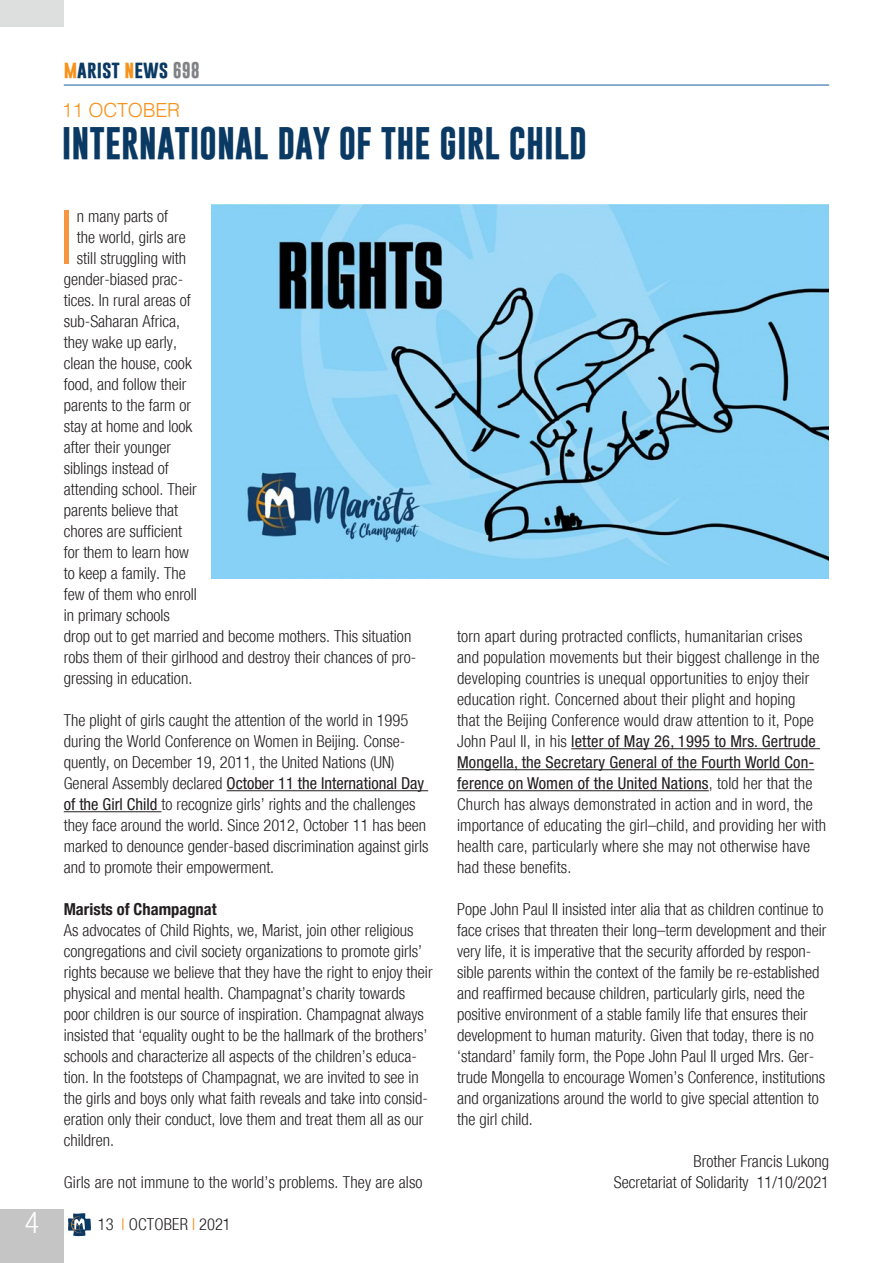
<style>
.page{position:relative;width:893px;height:1263px;background:#fff}
.page>*{position:absolute;margin:0;border:0;box-sizing:border-box;transform-origin:0 0}
.Testo_sinEspacio{font:300 condensed 75.3px "Helvetica Neue";color:#f79641}
.Titolo{font:700 33px "Gobold";color:#0a3963}
.t1{font:300 condensed 30px "Helvetica Neue";color:#fff}
.sommario{font:300 19.5px "Helvetica";letter-spacing:-.015em;color:#f7931d}
.t2{font:700 18px "Gobold";color:#0a3963}
.Testo_sinEspacio-2{font:300 condensed 16.5px/21px "Helvetica Neue";color:#231f20}
.Testo_sinEspacio-3{font:700 condensed 16.5px "Helvetica Neue";color:#231f20}
.s1{color:#f7931d}
.s2{font-size:16.5px;color:#808285}
.s3{font-weight:400}
</style>
<div class="page">
<div style="left:0;top:1209px;width:64px;height:54px;background:#c4c5c4"></div>
<hr style="left:64px;top:85px;width:765px;height:1px;background:#175d9e">
<svg style="left:68px;top:1213px;width:23px;height:23px"></svg>
<div style="left:0;top:0;width:64px;height:27px;background:#dddede"></div>
<hr style="left:227px;top:790px;width:201px;height:1px;background:#231f20">
<hr style="left:64px;top:811px;width:98px;height:1px;background:#231f20">
<hr style="left:571px;top:748px;width:249px;height:1px;background:#231f20">
<hr style="left:457px;top:769px;width:357px;height:1px;background:#231f20">
<hr style="left:457px;top:790px;width:252px;height:1px;background:#231f20">
<img style="left:211px;top:204px;width:617px;height:374px">
<p class="t2" style="left:64px;top:57px;width:138px"><span class="s1">m</span>arist <span class="s1">n</span>ews <span class="s2">698</span></p>
<p class="sommario" style="left:62px;top:93px;width:120px">11 OCTOBER</p>
<p class="Titolo" style="left:62px;top:122px;width:527px">INTERNATIONAL DAY OF THE GIRL CHILD</p>
<p class="Testo_sinEspacio" style="left:59px;top:194px;width:15px">I</p>
<p class="Testo_sinEspacio-2" style="left:77px;top:206px;width:93px">n many parts of</p>
<p class="Testo_sinEspacio-2" style="left:77px;top:227px;width:110px">the world, girls are</p>
<p class="Testo_sinEspacio-2" style="left:77px;top:248px;width:111px">still struggling with</p>
<p class="Testo_sinEspacio-2" style="left:64px;top:269px;width:121px">gender-biased prac-</p>
<p class="Testo_sinEspacio-2" style="left:64px;top:290px;width:129px">tices. In rural areas of</p>
<p class="Testo_sinEspacio-2" style="left:64px;top:311px;width:118px">sub-Saharan Africa,</p>
<p class="Testo_sinEspacio-2" style="left:64px;top:332px;width:115px">they wake up early,</p>
<p class="Testo_sinEspacio-2" style="left:64px;top:353px;width:129px">clean the house, cook</p>
<p class="Testo_sinEspacio-2" style="left:64px;top:374px;width:124px">food, and follow their</p>
<p class="Testo_sinEspacio-2" style="left:64px;top:395px;width:129px">parents to the farm or</p>
<p class="Testo_sinEspacio-2" style="left:64px;top:416px;width:130px">stay at home and look</p>
<p class="Testo_sinEspacio-2" style="left:64px;top:437px;width:109px">after their younger</p>
<p class="Testo_sinEspacio-2" style="left:64px;top:458px;width:106px">siblings instead of</p>
<p class="Testo_sinEspacio-2" style="left:64px;top:479px;width:135px">attending school. Their</p>
<p class="Testo_sinEspacio-2" style="left:64px;top:500px;width:116px">parents believe that</p>
<p class="Testo_sinEspacio-2" style="left:64px;top:521px;width:120px">chores are sufficient</p>
<p class="Testo_sinEspacio-2" style="left:64px;top:542px;width:127px">for them to learn how</p>
<p class="Testo_sinEspacio-2" style="left:64px;top:563px;width:124px">to keep a family. The</p>
<p class="Testo_sinEspacio-2" style="left:64px;top:584px;width:135px">few of them who enroll</p>
<p class="Testo_sinEspacio-2" style="left:64px;top:605px;width:108px">in primary schools</p>
<p class="Testo_sinEspacio-2" style="left:64px;top:626px;width:349px">drop out to get married and become mothers. This situation</p>
<p class="Testo_sinEspacio-2" style="left:64px;top:647px;width:354px">robs them of their girlhood and destroy their chances of pro-</p>
<p class="Testo_sinEspacio-2" style="left:64px;top:668px;width:130px">gressing in education.</p>
<p class="Testo_sinEspacio-2" style="left:64px;top:710px;width:366px">The plight of girls caught the attention of the world in 1995 during the World Conference on Women in Beijing. Conse&shy;quently, on December 19, 2011, the United Nations (UN)<br>General Assembly declared <span class="s3">October 11 the International Day of the Girl Child</span> to recognize girls’ rights and the challenges they face around the world. Since 2012, October 11 has been marked to denounce gender-based discrimination against girls and to promote their empowerment.</p>
<p class="Testo_sinEspacio-3" style="left:64px;top:895px;width:154px">Marists of Champagnat</p>
<p class="Testo_sinEspacio-2" style="left:64px;top:920px;width:370px">As advocates of Child Rights, we, Marist, join other religious congregations and civil society organizations to promote girls’ rights because we believe that they have the right to enjoy their physical and mental health. Champagnat’s charity towards poor children is our source of inspiration. Champagnat always insisted that ‘equality ought to be the hallmark of the brothers’ schools and characterize all aspects of the children’s educa&shy;tion. In the footsteps of Champagnat, we are invited to see in the girls and boys only what faith reveals and take into consid&shy;eration only their conduct, love them and treat them all as our children.</p>
<p class="Testo_sinEspacio-2" style="left:64px;top:1172px;width:360px">Girls are not immune to the world’s problems. They are also</p>
<h3 class="t1" style="left:25px;top:1205px;width:16px">4</h3>
<p class="Testo_sinEspacio-2" style="left:98px;top:1214px;width:135px">13 <span class="s1">I</span> OCTOBER <span class="s1">I</span> 2021</p>
<p class="Testo_sinEspacio-2" style="left:457px;top:626px;width:371px">torn apart during protracted conflicts, humanitarian crises and population movements but their biggest challenge in the developing countries is unequal opportunities to enjoy their education right. Concerned about their plight and hoping<br>that the Beijing Conference would draw attention to it, Pope John Paul II, in his <span class="s3">letter of May 26, 1995 to Mrs. Gertrude Mongella, the Secretary General of the Fourth World Con&shy;ference on Women of the United Nations</span>, told her that the Church has always demonstrated in action and in word, the importance of educating the girl–child, and providing her with health care, particularly where she may not otherwise have had these benefits.</p>
<p class="Testo_sinEspacio-2" style="left:457px;top:899px;width:371px">Pope John Paul II insisted inter alia that as children continue to face crises that threaten their long–term development and their very life, it is imperative that the security afforded by respon&shy;sible parents within the context of the family be re-established and reaffirmed because children, particularly girls, need the positive environment of a stable family life that ensures their development to human maturity. Given that today, there is no ‘standard’ family form, the Pope John Paul II urged Mrs. Ger&shy;trude Mongella to encourage Women’s Conference, institutions and organizations around the world to give special attention to the girl child.</p>
<p class="Testo_sinEspacio-2" style="left:694px;top:1151px;width:137px">Brother Francis Lukong</p>
<p class="Testo_sinEspacio-2" style="left:614px;top:1172px;width:217px">Secretariat of Solidarity 11/10/2021</p>
</div>
